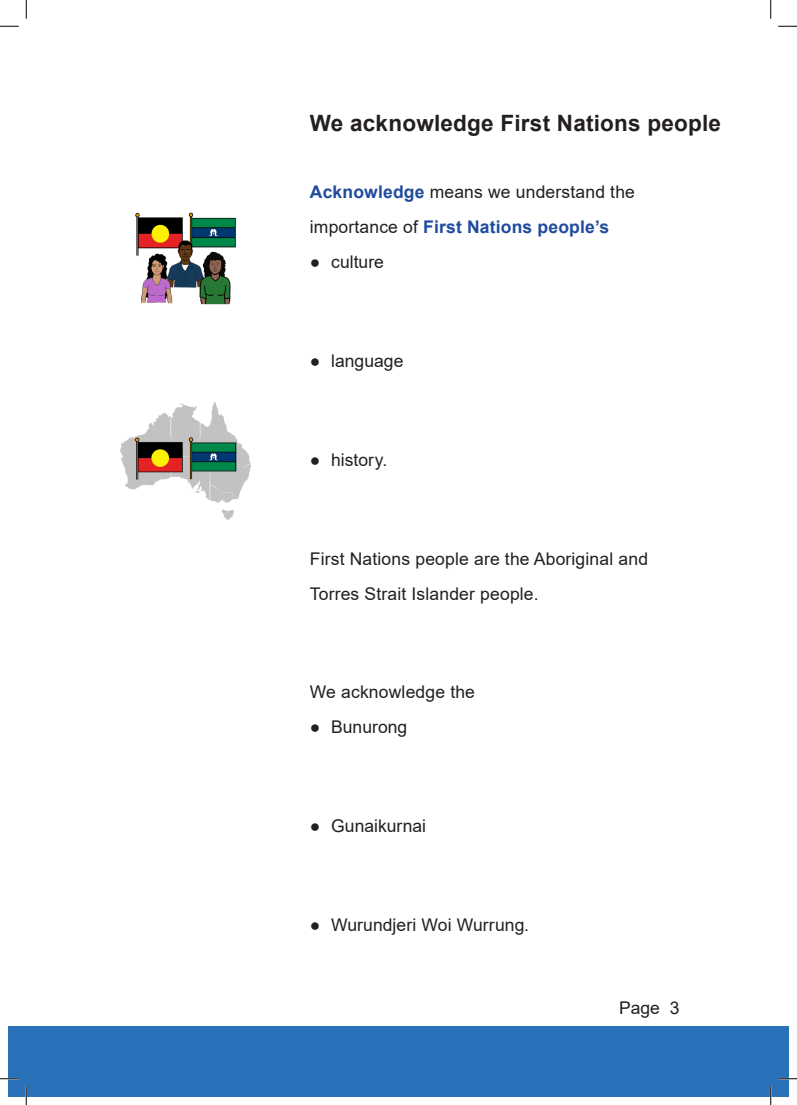
<style>
.page{position:relative;width:797px;height:1105px;background:#fff}
.page>*{position:absolute;margin:0;border:0;box-sizing:border-box;transform-origin:0 0}
.Heading_1_-_size_18_BOLD{font:700 22.5px "Arial";letter-spacing:.01em;color:#231f20}
.Body_2_line_space{font:17.5px/35px "Arial";letter-spacing:.01em;color:#231f20}
.Body_0_line_space{font:17.5px/35px "Arial";letter-spacing:.01em;color:#231f20}
.s1{font-weight:700;color:#1e4b9d}
</style>
<div class="page">
<div style="left:9px;top:1025px;width:779px;height:71px;background:#2972b9"></div>
<img style="left:135px;top:212px;width:101px;height:44px">
<img style="left:137px;top:234px;width:98px;height:71px">
<img style="left:121px;top:403px;width:130px;height:116px">
<svg style="left:0;top:25px;width:19px;height:2px"></svg>
<svg style="left:778px;top:25px;width:19px;height:2px"></svg>
<svg style="left:0;top:1078px;width:19px;height:1px"></svg>
<svg style="left:778px;top:1078px;width:19px;height:1px"></svg>
<svg style="left:25px;top:0;width:2px;height:19px"></svg>
<svg style="left:25px;top:1086px;width:2px;height:19px"></svg>
<svg style="left:770px;top:0;width:1px;height:19px"></svg>
<svg style="left:770px;top:1086px;width:1px;height:19px"></svg>
<p class="Heading_1_-_size_18_BOLD" style="left:310px;top:107px;width:413px">We acknowledge First Nations people</p>
<p class="Body_0_line_space" style="left:310px;top:174px;width:326px"><span class="s1">Acknowledge</span> means we understand the importance of <span class="s1">First Nations people’s</span></p>
<p class="Body_2_line_space" style="left:310px;top:244px;width:76px">● culture</p>
<p class="Body_2_line_space" style="left:310px;top:343px;width:95px">● language</p>
<p class="Body_2_line_space" style="left:310px;top:442px;width:79px">● history.</p>
<p class="Body_2_line_space" style="left:310px;top:541px;width:340px">First Nations people are the Aboriginal and<br>Torres Strait Islander people.</p>
<p class="Body_0_line_space" style="left:310px;top:674px;width:167px">We acknowledge the</p>
<p class="Body_2_line_space" style="left:310px;top:709px;width:99px">● Bunurong</p>
<p class="Body_2_line_space" style="left:310px;top:808px;width:118px">● Gunaikurnai</p>
<p class="Body_2_line_space" style="left:310px;top:907px;width:221px">● Wurundjeri Woi Wurrung.</p>
<p class="Body_2_line_space" style="left:619px;top:990px;width:62px">Page 3</p>
</div>
